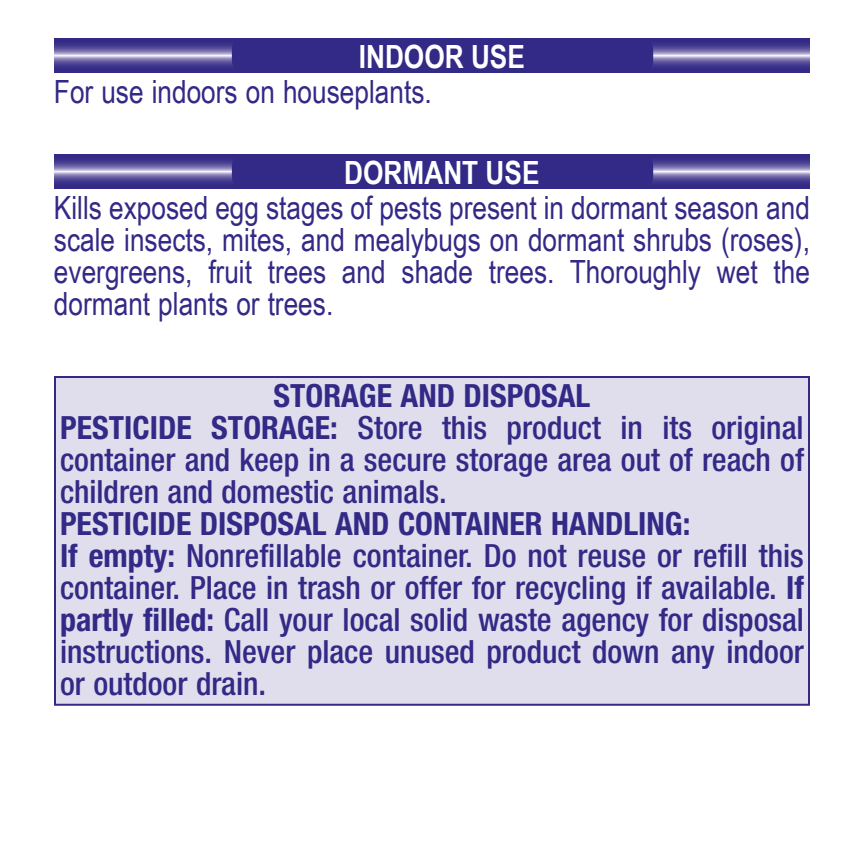
<style>
.page{position:relative;width:864px;height:864px;background:#fff}
.page>*{position:absolute;margin:0;border:0;box-sizing:border-box;transform-origin:0 0}
.t1{font:500 condensed 32px/32px "Helvetica Neue";color:#332986;text-align:justify}
.t2{font:32px/32px "Arial Narrow";color:#332986;text-align:justify}
.t3{font:700 condensed 32px "Helvetica Neue";color:#332986}
.t4{font:700 32px "Arial Narrow";color:#fff}
.s1{font-weight:700}
</style>
<div class="page">
<svg style="left:54px;top:39px;width:756px;height:34px;background:#6259a1"></svg>
<div style="left:232px;top:38px;width:421px;height:35px;background:#332986;border-radius:12px"></div>
<svg style="left:54px;top:155px;width:756px;height:34px;background:#6259a1"></svg>
<div style="left:232px;top:154px;width:421px;height:35px;background:#332986;border-radius:12px"></div>
<div style="left:55px;top:377px;width:754px;height:328px;background:#e0dded"></div>
<div style="left:54px;top:376px;width:756px;height:330px;border:2px solid #332986"></div>
<p class="t4" style="left:359px;top:32px;width:168px">INDOOR USE</p>
<p class="t2" style="left:54px;top:74px;width:379px">For use indoors on houseplants.</p>
<p class="t4" style="left:344px;top:148px;width:197px">DORMANT USE</p>
<p class="t2" style="left:54px;top:190px;width:757px">Kills exposed egg stages of pests present in dormant season and scale insects, mites, and mealybugs on dormant shrubs (roses), evergreens, fruit trees and shade trees. Thoroughly wet the dormant plants or trees.</p>
<p class="t3" style="left:274px;top:376px;width:318px">STORAGE AND DISPOSAL</p>
<p class="t1" style="left:60px;top:411px;width:745px"><span class="s1">PESTICIDE STORAGE:</span> Store this product in its original container and keep in a secure storage area out of reach of children and domestic animals.</p>
<p class="t3" style="left:60px;top:504px;width:632px">PESTICIDE DISPOSAL AND CONTAINER HANDLING:</p>
<p class="t1" style="left:60px;top:539px;width:746px"><span class="s1">If empty:</span> Nonrefillable container. Do not reuse or refill this container. Place in trash or offer for recycling if available. <span class="s1">If partly filled:</span> Call your local solid waste agency for disposal instructions. Never place unused product down any indoor or outdoor drain.</p>
</div>
